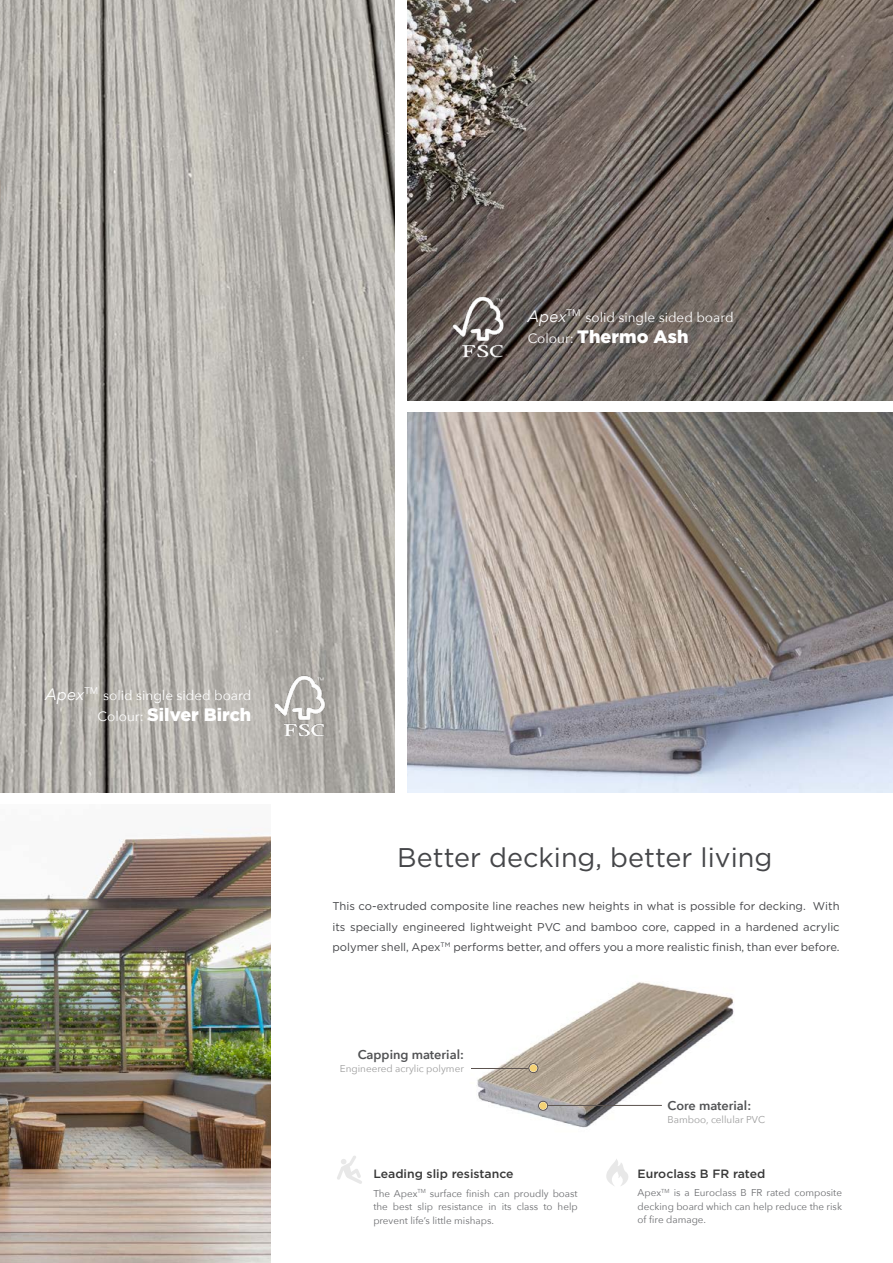
<style>
.page{position:relative;width:893px;height:1263px;background:#fff}
.page>*{position:absolute;margin:0;border:0;box-sizing:border-box;transform-origin:0 0}
.t1{font:27px "Gotham";color:#454649}
.t2{font:900 18px "Gotham";color:#fff}
.t3{font:13.5px "Avenir Next";color:#fff}
.t4{font:600 12.75px "Avenir Next";color:#515254}
.t5{font:500 12px "Gotham";color:#383838}
.t6{font:11.25px/20.2px "Gotham";color:#454649;text-align:justify}
.t7{font:9.9px/13.5px "Avenir Next";color:#6d6e71;text-align:justify}
.t8{font:9.9px "Avenir Next";color:#9d9d9d}
.s1{font-style:italic;font-size:16.5px}
.s2{font-family:"Avenir Next";font-weight:400;font-size:13.5px}
</style>
<div class="page">
<img style="left:477px;top:982px;width:257px;height:146px">
<div style="left:538px;top:1101px;width:10px;height:9px;border:1px solid #5c534f;border-radius:50%"></div>
<div style="left:539px;top:1102px;width:8px;height:7px;background:#f4d275;border-radius:50%"></div>
<div style="left:529px;top:1063px;width:9px;height:10px;border:1px solid #5c534f;border-radius:50%"></div>
<div style="left:530px;top:1064px;width:7px;height:8px;background:#f4d275;border-radius:50%"></div>
<hr style="left:471px;top:1068px;width:58px;height:1px;background:#5c534f">
<hr style="left:548px;top:1105px;width:114px;height:1px;background:#5c534f">
<img style="left:0;top:0;width:395px;height:792px">
<img style="left:408px;top:0;width:485px;height:401px">
<img style="left:408px;top:413px;width:485px;height:379px">
<svg style="left:606px;top:1159px;width:22px;height:27px"></svg>
<svg style="left:337px;top:1156px;width:25px;height:28px"></svg>
<img style="left:439px;top:289px;width:85px;height:72px">
<img style="left:260px;top:668px;width:86px;height:72px">
<img style="left:1px;top:829px;width:270px;height:434px">
<p class="t3" style="left:528px;top:306px;width:207px"><span class="s1">Apex</span><sup>TM</sup> solid single sided board</p>
<h2 class="t2" style="left:528px;top:326px;width:162px"><span class="s2">Colour:</span> Thermo Ash</h2>
<p class="t3" style="left:45px;top:684px;width:207px"><span class="s1">Apex</span><sup>TM</sup> solid single sided board</p>
<h2 class="t2" style="left:98px;top:704px;width:155px"><span class="s2">Colour:</span> Silver Birch</h2>
<h1 class="t1" style="left:397px;top:842px;width:377px">Better decking, better living</h1>
<p class="t6" style="left:332px;top:896px;width:509px">This co-extruded composite line reaches new heights in what is possible for decking. With its specially engineered lightweight PVC and bamboo core, capped in a hardened acrylic polymer shell, Apex<sup>TM</sup> performs better, and offers you a more realistic finish, than ever before.</p>
<p class="t4" style="left:358px;top:1044px;width:107px">Capping material:</p>
<p class="t8" style="left:340px;top:1060px;width:125px">Engineered acrylic polymer</p>
<p class="t4" style="left:668px;top:1094px;width:85px">Core material:</p>
<p class="t8" style="left:668px;top:1111px;width:99px">Bamboo, cellular PVC</p>
<p class="t5" style="left:373px;top:1167px;width:142px">Leading slip resistance</p>
<p class="t5" style="left:638px;top:1166px;width:129px">Euroclass B FR rated</p>
<p class="t7" style="left:373px;top:1186px;width:206px">The Apex<sup>TM</sup> surface finish can proudly boast the best slip resistance in its class to help prevent life’s little mishaps.</p>
<p class="t7" style="left:638px;top:1186px;width:206px">Apex<sup>TM</sup> is a Euroclass B FR rated composite decking board which can help reduce the risk of fire damage.</p>
</div>
